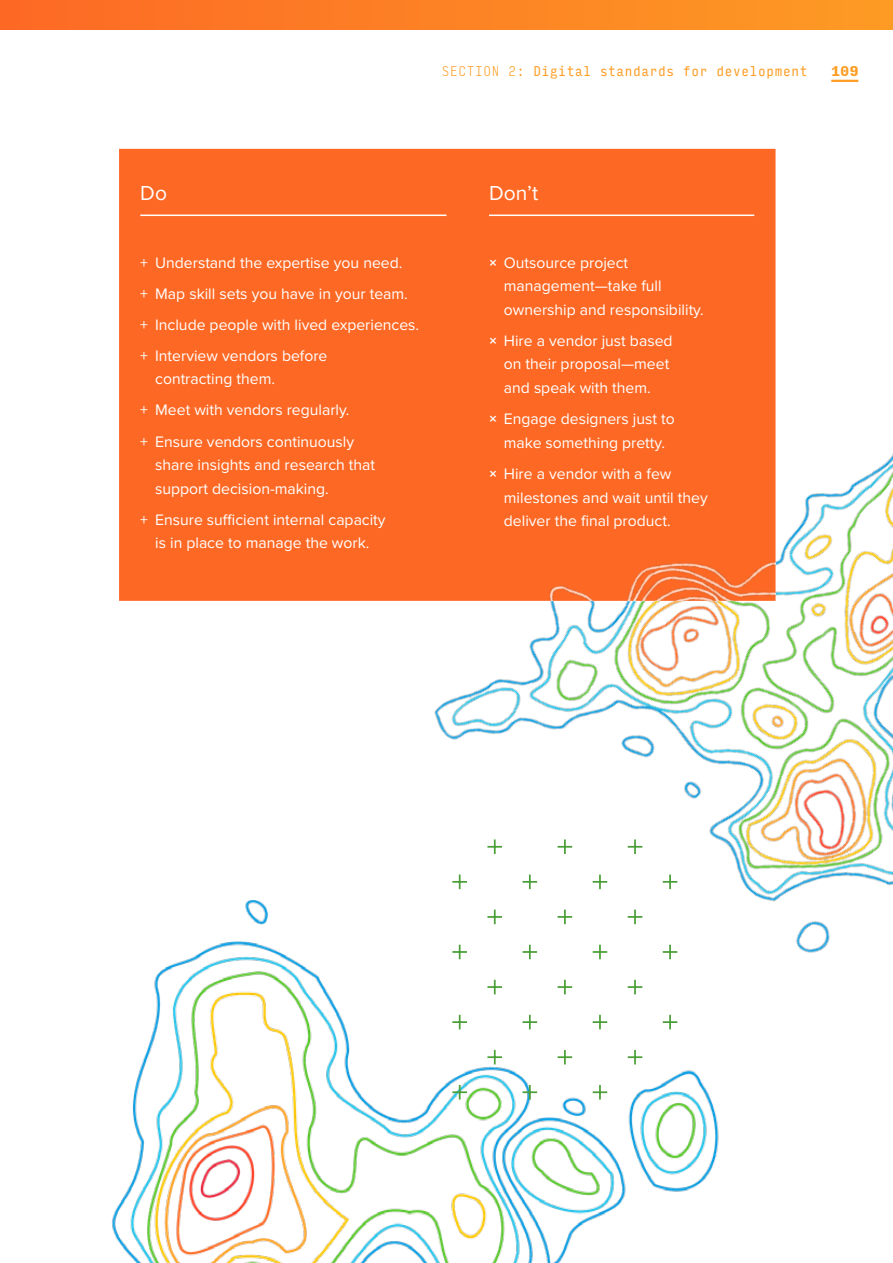
<style>
.page{position:relative;width:893px;height:1263px;background:#fff}
.page>*{position:absolute;margin:0;border:0;box-sizing:border-box;transform-origin:0 0}
.t1{font:21px "Proxima Nova";color:#fff}
.t2{font:15.75px/23.7px "Proxima Nova";color:#fff}
.t3{font:13.5px "Input Mono Condensed";letter-spacing:.05em;color:#fd9d24}
.t4{font:900 13.5px "Input Mono";color:#fd9d24}
.s1{font-weight:200}
.s2{font-weight:700}
</style>
<div class="page">
<div style="left:0;top:0;width:893px;height:30px;background:linear-gradient(to right,#fd6925,#fd9b24)"></div>
<hr style="left:831px;top:80px;width:27px;height:2px;background:#fd9d24">
<div style="left:119px;top:149px;width:656px;height:452px;background:#fd6925"></div>
<hr style="left:140px;top:215px;width:306px;height:1px;background:#fff">
<hr style="left:489px;top:215px;width:265px;height:1px;background:#fff">
<img style="left:112px;top:900px;width:607px;height:363px">
<img style="left:314px;top:264px;width:579px;height:866px">
<div style="left:498px;top:455px;width:278px;height:146px;background:#fd6925"></div>
<p class="t3" style="left:442px;top:59px;width:367px"><span class="s1">SECTION 2:</span> Digital standards for development</p>
<p class="t4" style="left:831px;top:59px;width:28px">109</p>
<h1 class="t1" style="left:140px;top:177px;width:28px">Do</h1>
<h1 class="t1" style="left:489px;top:177px;width:51px">Don’t</h1>
<p class="t2" style="left:140px;top:246px;width:280px;line-height:31px">+ Understand the expertise you need.<br>+ Map skill sets you have in your team. + Include people with lived experiences. + Interview vendors before</p>
<p class="t2" style="left:140px;top:363px;width:215px;line-height:31px;text-indent:15px">contracting them.<br>+ Meet with vendors regularly. + Ensure vendors continuously</p>
<p class="t2" style="left:155px;top:452px;width:221px">share insights and research that support decision-making.</p>
<p class="t2" style="left:140px;top:507px;width:247px;text-align:center">+ Ensure sufficient internal capacity is in place to manage the work.</p>
<p class="t2" style="left:504px;top:250px;width:201px;text-indent:-15px"><span class="s2">×</span> Outsource project management—take full ownership and responsibility.</p>
<p class="t2" style="left:504px;top:328px;width:170px;text-indent:-15px"><span class="s2">×</span> Hire a vendor just based on their proposal—meet and speak with them.</p>
<p class="t2" style="left:489px;top:406px;width:187px;text-align:center"><span class="s2">×</span> Engage designers just to make something pretty.</p>
<p class="t2" style="left:504px;top:461px;width:205px;text-indent:-15px"><span class="s2">×</span> Hire a vendor with a few milestones and wait until they deliver the final product.</p>
</div>
